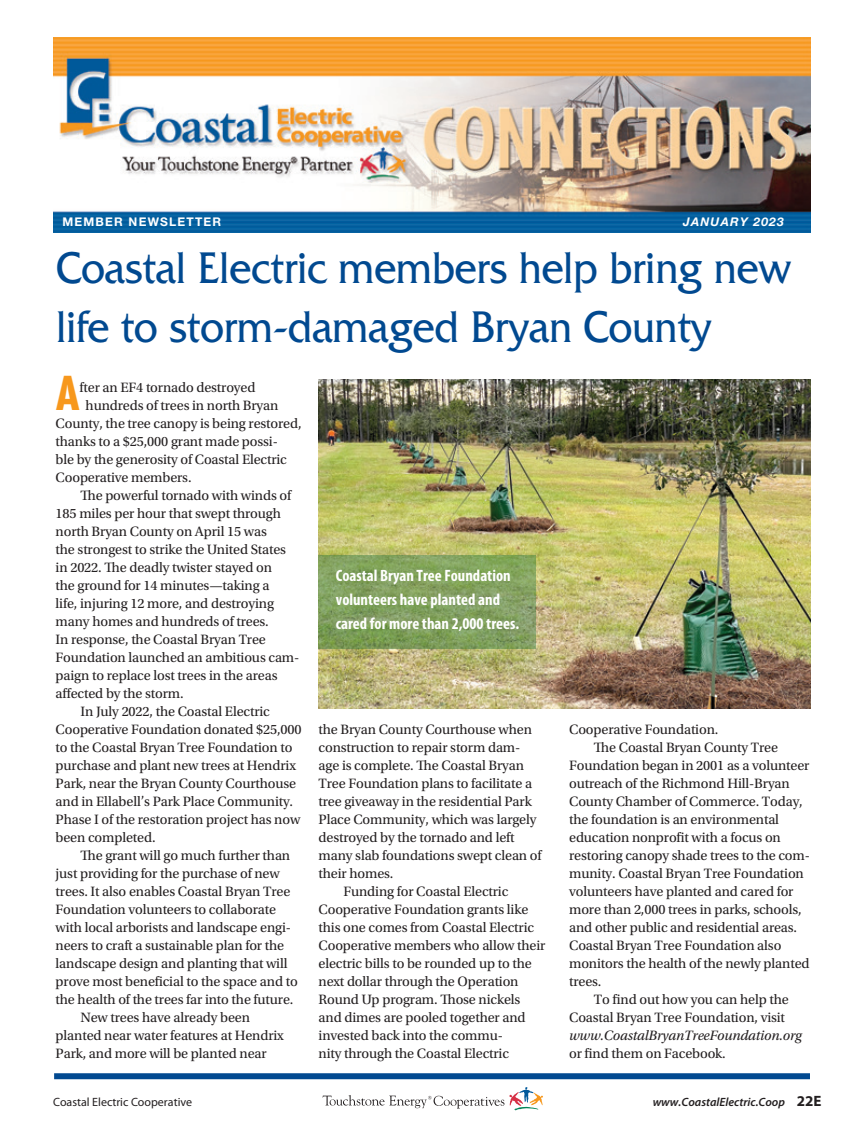
<style>
.page{position:relative;width:864px;height:1134px;background:#fff}
.page>*{position:absolute;margin:0;border:0;box-sizing:border-box;transform-origin:0 0}
.t1{font:46.5px/58.5px "Friz Quadrata Std";color:#014990;scale:.9 1}
.t2{font:700 condensed 45.45px "Futura Std";color:#f7981d}
.t3{font:700 condensed 16.5px/24px "Myriad Pro";color:#fff}
.t4{font:14.25px/18px "Utopia Std";letter-spacing:-.01em;color:#231f20}
.t5{font:italic 600 12px "Myriad Pro";color:#231f20}
.t6{font:12px "Myriad Pro";color:#231f20}
.t7{font:700 12px "Helvetica Neue LT Std";letter-spacing:.1em;color:#fff}
.t8{font:italic 700 12px "Helvetica Neue LT Std";letter-spacing:.1em;color:#fff}
.s1{font-style:italic}
.s2{font-weight:700;font-style:normal;font-size:15px}
</style>
<div class="page">
<div style="left:54px;top:1073px;width:756px;height:6px;background:#014990"></div>
<img style="left:53px;top:37px;width:757px;height:195px">
<img style="left:319px;top:380px;width:491px;height:328px">
<svg style="left:319px;top:555px;width:217px;height:94px"></svg>
<svg style="left:323px;top:1087px;width:220px;height:24px"></svg>
<p class="t7" style="left:62px;top:214px;width:160px">MEMBER NEWSLETTER</p>
<p class="t8" style="left:683px;top:214px;width:102px">JANUARY 2023</p>
<h1 class="t1" style="left:56px;top:239px;width:818px">Coastal Electric members help bring new life to storm-damaged Bryan County</h1>
<p class="t2" style="left:56px;top:365px;width:25px">A</p>
<p class="t4" style="left:80px;top:378px;width:177px">fter an EF4 tornado destroyed</p>
<p class="t4" style="left:86px;top:396px;width:194px">hundreds of trees in north Bryan</p>
<p class="t4" style="left:56px;top:414px;width:247px">County, the tree canopy is being restored,</p>
<p class="t4" style="left:56px;top:432px;width:224px">thanks to a $25,000 grant made possi-</p>
<p class="t4" style="left:56px;top:450px;width:233px">ble by the generosity of Coastal Electric</p>
<p class="t4" style="left:56px;top:468px;width:137px">Cooperative members.</p>
<p class="t4" style="left:80px;top:486px;width:213px">Te powerful tornado with winds of</p>
<p class="t4" style="left:56px;top:504px;width:227px">185 miles per hour that swept through</p>
<p class="t4" style="left:56px;top:522px;width:213px">north Bryan County on April 15 was</p>
<p class="t4" style="left:56px;top:540px;width:232px">the strongest to strike the United States</p>
<p class="t4" style="left:56px;top:558px;width:218px">in 2022. Te deadly twister stayed on</p>
<p class="t4" style="left:56px;top:576px;width:215px">the ground for 14 minutes—taking a</p>
<p class="t4" style="left:56px;top:594px;width:220px">life, injuring 12 more, and destroying</p>
<p class="t4" style="left:56px;top:612px;width:215px">many homes and hundreds of trees.</p>
<p class="t4" style="left:56px;top:630px;width:212px">In response, the Coastal Bryan Tree</p>
<p class="t4" style="left:56px;top:648px;width:245px">Foundation launched an ambitious cam-</p>
<p class="t4" style="left:56px;top:666px;width:223px">paign to replace lost trees in the areas</p>
<p class="t4" style="left:56px;top:684px;width:130px">afected by the storm.</p>
<p class="t4" style="left:80px;top:702px;width:191px">In July 2022, the Coastal Electric</p>
<p class="t4" style="left:56px;top:720px;width:248px">Cooperative Foundation donated $25,000</p>
<p class="t4" style="left:56px;top:738px;width:238px">to the Coastal Bryan Tree Foundation to</p>
<p class="t4" style="left:56px;top:756px;width:242px">purchase and plant new trees at Hendrix</p>
<p class="t4" style="left:56px;top:774px;width:242px">Park, near the Bryan County Courthouse</p>
<p class="t4" style="left:56px;top:792px;width:239px">and in Ellabell’s Park Place Community.</p>
<p class="t4" style="left:56px;top:810px;width:246px">Phase I of the restoration project has now</p>
<p class="t4" style="left:56px;top:828px;width:101px">been completed.</p>
<p class="t4" style="left:80px;top:846px;width:211px">Te grant will go much further than</p>
<p class="t4" style="left:56px;top:864px;width:226px">just providing for the purchase of new</p>
<p class="t4" style="left:56px;top:882px;width:236px">trees. It also enables Coastal Bryan Tree</p>
<p class="t4" style="left:56px;top:900px;width:222px">Foundation volunteers to collaborate</p>
<p class="t4" style="left:56px;top:918px;width:237px">with local arborists and landscape engi-</p>
<p class="t4" style="left:56px;top:936px;width:230px">neers to craft a sustainable plan for the</p>
<p class="t4" style="left:56px;top:954px;width:233px">landscape design and planting that will</p>
<p class="t4" style="left:56px;top:972px;width:244px">prove most benefcial to the space and to</p>
<p class="t4" style="left:56px;top:990px;width:239px">the health of the trees far into the future.</p>
<p class="t4" style="left:80px;top:1008px;width:171px">New trees have already been</p>
<p class="t4" style="left:56px;top:1026px;width:230px">planted near water features at Hendrix</p>
<p class="t4" style="left:56px;top:1044px;width:213px">Park, and more will be planted near</p>
<p class="t3" style="left:336px;top:563px;width:185px">Coastal Bryan Tree Foundation volunteers have planted and cared for more than 2,000 trees.</p>
<p class="t4" style="left:569px;top:720px;width:151px">Cooperative Foundation.</p>
<p class="t4" style="left:569px;top:738px;width:242px;text-indent:25px">Te Coastal Bryan County Tree Foundation began in 2001 as a volunteer outreach of the Richmond Hill-Bryan County Chamber of Commerce. Today, the foundation is an environmental education nonproft with a focus on restoring canopy shade trees to the com&shy;munity. Coastal Bryan Tree Foundation volunteers have planted and cared for more than 2,000 trees in parks, schools, and other public and residential areas.<br>Coastal Bryan Tree Foundation also monitors the health of the newly planted trees.</p>
<p class="t4" style="left:569px;top:990px;width:234px;text-indent:25px">To fnd out how you can help the<br>Coastal Bryan Tree Foundation, visit <span class="s1">www.CoastalBryanTreeFoundation.org </span>or fnd them on Facebook.</p>
<p class="t4" style="left:319px;top:720px;width:225px">the Bryan County Courthouse when construction to repair storm dam&shy;age is complete. Te Coastal Bryan<br>Tree Foundation plans to facilitate a tree giveaway in the residential Park<br>Place Community, which was largely destroyed by the tornado and left many slab foundations swept clean of their homes.</p>
<p class="t4" style="left:319px;top:882px;width:228px;text-indent:25px">Funding for Coastal Electric Cooperative Foundation grants like this one comes from Coastal Electric Cooperative members who allow their electric bills to be rounded up to the next dollar through the Operation Round Up program. Tose nickels and dimes are pooled together and invested back into the commu-<br>nity through the Coastal Electric</p>
<p class="t6" style="left:53px;top:1094px;width:141px">Coastal Electric Cooperative</p>
<p class="t5" style="left:653px;top:1094px;width:170px">www.CoastalElectric.Coop <span class="s2">22E</span></p>
</div>
